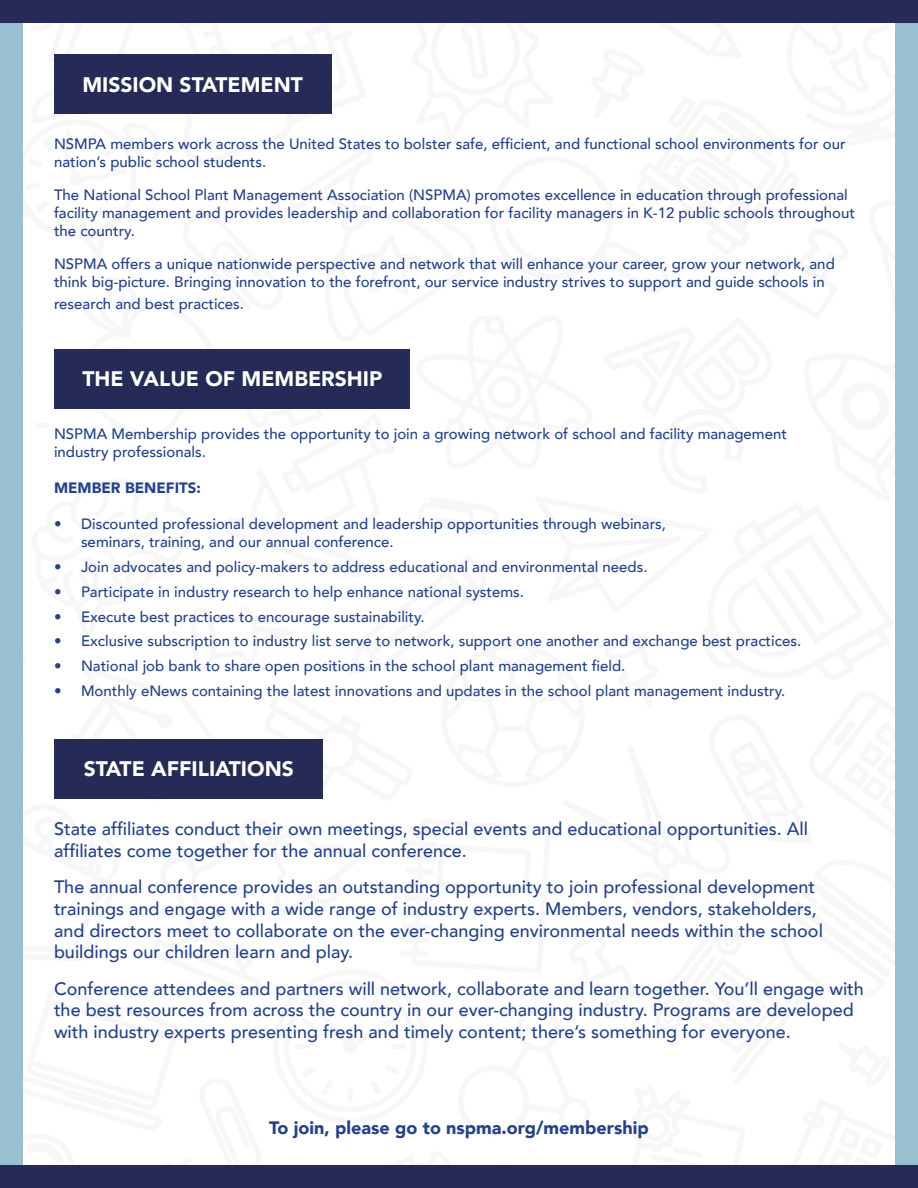
<style>
.page{position:relative;width:918px;height:1188px;background:#fff}
.page>*{position:absolute;margin:0;border:0;box-sizing:border-box;transform-origin:0 0}
.t1{font:900 21px "Avenir";color:#fff}
.t2{font:500 18px/21.6px "Avenir";color:#23418f}
.t3{font:900 18px "Avenir";color:#23418f}
.t4{font:500 15px/18px "Avenir";color:#23418f}
.t5{font:500 15px/18px "Avenir";color:#24408e}
.t6{font:900 15px "Avenir";color:#23418f}
</style>
<div class="page">
<div style="left:54px;top:55px;width:277px;height:59px;background:#252a57"></div>
<div style="left:54px;top:349px;width:356px;height:59px;background:#252a57"></div>
<div style="left:55px;top:739px;width:268px;height:60px;background:#252a57"></div>
<div style="left:895px;top:0;width:23px;height:1188px;background:#98c0d1"></div>
<div style="left:0;top:0;width:23px;height:1188px;background:#98c0d1"></div>
<div style="left:0;top:0;width:918px;height:23px;background:#252a57"></div>
<div style="left:0;top:1165px;width:918px;height:23px;background:#252a57"></div>
<h1 class="t1" style="left:82px;top:76px;width:222px">MISSION STATEMENT</h1>
<p class="t5" style="left:54px;top:134px;width:793px">NSMPA members work across the United States to bolster safe, ef昀椀cient, and functional school environments for our nation’s public school students.</p>
<p class="t5" style="left:54px;top:185px;width:803px">The National School Plant Management Association (NSPMA) promotes excellence in education through professional facility management and provides leadership and collaboration for facility managers in K-12 public schools throughout the country.</p>
<p class="t5" style="left:54px;top:254px;width:782px">NSPMA offers a unique nationwide perspective and network that will enhance your career, grow your network, and think big-picture. Bringing innovation to the forefront, our service industry strives to support and guide schools in</p>
<p class="t5" style="left:54px;top:297px;width:192px">research and best practices.</p>
<h1 class="t1" style="left:82px;top:370px;width:301px">THE VALUE OF MEMBERSHIP</h1>
<p class="t4" style="left:54px;top:424px;width:734px">NSPMA Membership provides the opportunity to join a growing network of school and facility management industry professionals.</p>
<p class="t6" style="left:54px;top:482px;width:148px">MEMBER BENEFITS:</p>
<p class="t4" style="left:81px;top:517px;width:587px;text-indent:-27px">• Discounted professional development and leadership opportunities through webinars, seminars, training, and our annual conference.</p>
<p class="t4" style="left:54px;top:560px;width:595px">• Join advocates and policy-makers to address educational and environmental needs.</p>
<p class="t4" style="left:54px;top:584px;width:472px">• Participate in industry research to help enhance national systems.</p>
<p class="t4" style="left:54px;top:609px;width:372px">• Execute best practices to encourage sustainability.</p>
<p class="t4" style="left:54px;top:634px;width:749px">• Exclusive subscription to industry list serve to network, support one another and exchange best practices.</p>
<p class="t4" style="left:54px;top:659px;width:573px">• National job bank to share open positions in the school plant management 昀椀eld.</p>
<p class="t4" style="left:54px;top:683px;width:733px">• Monthly eNews containing the latest innovations and updates in the school plant management industry.</p>
<h1 class="t1" style="left:84px;top:760px;width:212px">STATE AFFILIATIONS</h1>
<p class="t2" style="left:54px;top:817px;width:756px">State af昀椀liates conduct their own meetings, special events and educational opportunities. All af昀椀liates come together for the annual conference.</p>
<p class="t2" style="left:54px;top:875px;width:771px">The annual conference provides an outstanding opportunity to join professional development trainings and engage with a wide range of industry experts. Members, vendors, stakeholders, and directors meet to collaborate on the ever-changing environmental needs within the school buildings our children learn and play.</p>
<p class="t2" style="left:54px;top:977px;width:812px">Conference attendees and partners will network, collaborate and learn together. You’ll engage with the best resources from across the country in our ever-changing industry. Programs are developed with industry experts presenting fresh and timely content; there’s something for everyone.</p>
<p class="t3" style="left:269px;top:1120px;width:381px">To join, please go to nspma.org/membership</p>
</div>
